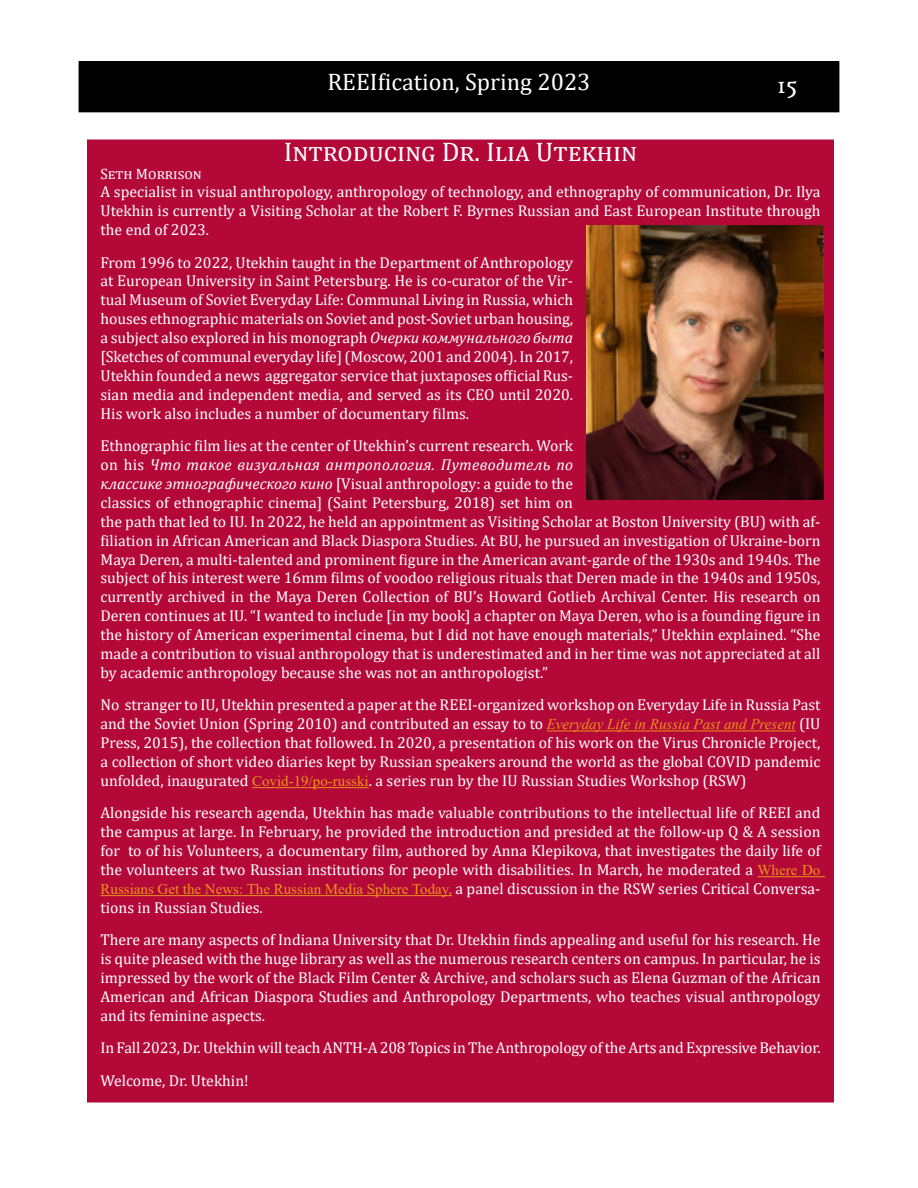
<style>
.page{position:relative;width:918px;height:1188px;background:#fff}
.page>*{position:absolute;margin:0;border:0;box-sizing:border-box;transform-origin:0 0}
.t1{font:28.5px "High Tower Text";color:#fff}
.t2{font:27px "Cambria";color:#fff}
.t3{font:24px "Cambria";color:#fff}
.t4{font:15.75px/18.9px "Cambria";color:#fff;text-align:justify}
.t5{font:15.75px "Cambria 2";color:#fff}
.t6{font:15.75px "Cambria Italic 2";letter-spacing:.02em;color:#fff}
.t7{font:15px "Times New Roman";color:#ea941a}
.t8{font:15px "Cambria";letter-spacing:.07em;color:#fff}
.s1{font-family:"Cambria Italic 2"}
.s2{font-family:"Cambria 2"}
.s3{font-family:"Times New Roman";font-style:italic;font-size:15px;color:#ea941a}
.s4{font-family:"Times New Roman";font-size:15px;color:#ea941a}
.s5{font-family:"Cambria";font-size:15.75px;color:#fff}
.s6{font-family:"Cambria 2";font-size:15.75px;color:#fff}
</style>
<div class="page">
<div style="left:79px;top:62px;width:760px;height:50px;background:#000"></div>
<div style="left:85px;top:137px;width:751px;height:968px;background:#b30838"></div>
<hr style="left:547px;top:731px;width:249px;height:1px;background:#ea941a">
<hr style="left:252px;top:787px;width:117px;height:1px;background:#ea941a">
<hr style="left:757px;top:876px;width:68px;height:1px;background:#ea941a">
<hr style="left:100px;top:895px;width:352px;height:1px;background:#ea941a">
<div style="left:82px;top:135px;width:756px;height:972px;border:4px solid #fff"></div>
<img style="left:587px;top:225px;width:236px;height:275px">
<h3 class="t3" style="left:327px;top:68px;width:265px">REEIfication, Spring 2023</h3>
<h1 class="t1" style="left:777px;top:68px;width:21px">15</h1>
<h2 class="t2" style="left:284px;top:135px;width:355px">Introducing Dr. Ilia Utekhin</h2>
<p class="t8" style="left:100px;top:165px;width:103px">Seth Morrison</p>
<p class="t4" style="left:100px;top:183px;width:722px">A specialist in visual anthropology, anthropology of technology, and ethnography of communication, Dr. Ilya Utekhin is currently a Visiting Scholar at the Robert F. Byrnes Russian and East European Institute through the end of 2023.</p>
<p class="t4" style="left:100px;top:253px;width:474px">From 1996 to 2022, Utekhin taught in the Department of Anthropology at European University in Saint Petersburg. He is co-curator of the Vir&shy;tual Museum of Soviet Everyday Life: Communal Living in Russia, which houses ethnographic materials on Soviet and post-Soviet urban housing, a subject also explored in his monograph <span class="s1">Очерки коммунального быта </span>[Sketches of communal everyday life] (Moscow, 2001 and 2004). In 2017, Utekhin founded a news aggregator service that juxtaposes official Rus&shy;sian media and independent media, and served as its CEO until 2020.<br>His work also includes a number of documentary films.</p>
<p class="t4" style="left:100px;top:436px;width:474px">Ethnographic film lies at the center of Utekhin’s current research. Work</p>
<p class="t6" style="left:100px;top:454px;width:474px"><span class="s2">on his</span> Что такое визуальная антропология. Путеводитель по</p>
<p class="t4" style="left:100px;top:474px;width:722px;text-align:left"><span class="s1">классике этнографического кино</span> [Visual anthropology: a guide to the<br>classics of ethnographic cinema] (Saint Petersburg, 2018) set him on<br>the path that led to IU. In 2022, he held an appointment as Visiting Scholar at Boston University (BU) with af&shy;filiation in African American and Black Diaspora Studies. At BU, he pursued an investigation of Ukraine-born Maya Deren, a multi-talented and prominent figure in the American avant-garde of the 1930s and 1940s. The subject of his interest were 16mm films of voodoo religious rituals that Deren made in the 1940s and 1950s, currently archived in the Maya Deren Collection of BU’s Howard Gotlieb Archival Center. His research on Deren continues at IU. “I wanted to include <span class="s2">[in my book]</span> a chapter on Maya Deren, who is a founding figure in the history of American experimental cinema, but I did not have enough materials,” Utekhin explained. “She</p>
<p class="t5" style="left:100px;top:644px;width:721px">made a contribution to visual anthropology that is underestimated and in her time was not appreciated at all</p>
<p class="t4" style="left:100px;top:656px;width:721px;line-height:32.4px">by academic anthropology because she was not an anthropologist.”<br>No stranger to IU, Utekhin presented a paper at the REEI-organized workshop on Everyday Life in Russia Past</p>
<p class="t4" style="left:100px;top:714px;width:722px">and the Soviet Union (Spring 2010) and contributed an essay to to <span class="s3">Everyday Life in Russia Past and Present</span> (IU Press, 2015), the collection that followed. In 2020, a presentation of his work on the Virus Chronicle Project, a collection of short video diaries kept by Russian speakers around the world as the global COVID pandemic unfolded, inaugurated <span class="s4">Covid-19/po-russki</span>. a series run by the IU Russian Studies Workshop (RSW)</p>
<p class="t4" style="left:100px;top:804px;width:722px">Alongside his research agenda, Utekhin has made valuable contributions to the intellectual life of REEI and the campus at large. In February, he provided the introduction and presided at the follow-up Q &amp; A session for to of his Volunteers, a documentary film, authored by Anna Klepikova, that investigates the daily life of the volunteers at two Russian institutions for people with disabilities. In March, he moderated a <span class="s4">Where Do</span></p>
<p class="t7" style="left:100px;top:878px;width:721px">Russians Get the News: The Russian Media Sphere Today, <span class="s5">a panel discussion in the RSW series Critical Conversa</span><span class="s6">-</span></p>
<p class="t4" style="left:100px;top:891px;width:722px;line-height:32.4px">tions in Russian Studies.<br>There are many aspects of Indiana University that Dr. Utekhin finds appealing and useful for his research. He</p>
<p class="t4" style="left:100px;top:949px;width:722px">is quite pleased with the huge library as well as the numerous research centers on campus. In particular, he is impressed by the work of the Black Film Center &amp; Archive, and scholars such as Elena Guzman of the African American and African Diaspora Studies and Anthropology Departments, who teaches visual anthropology and its feminine aspects.</p>
<p class="t4" style="left:100px;top:1032px;width:722px;line-height:32.4px">In Fall 2023, Dr. Utekhin will teach ANTH-A 208 Topics in The Anthropology of the Arts and Expressive Behavior.<br>Welcome, Dr. Utekhin!</p>
</div>
